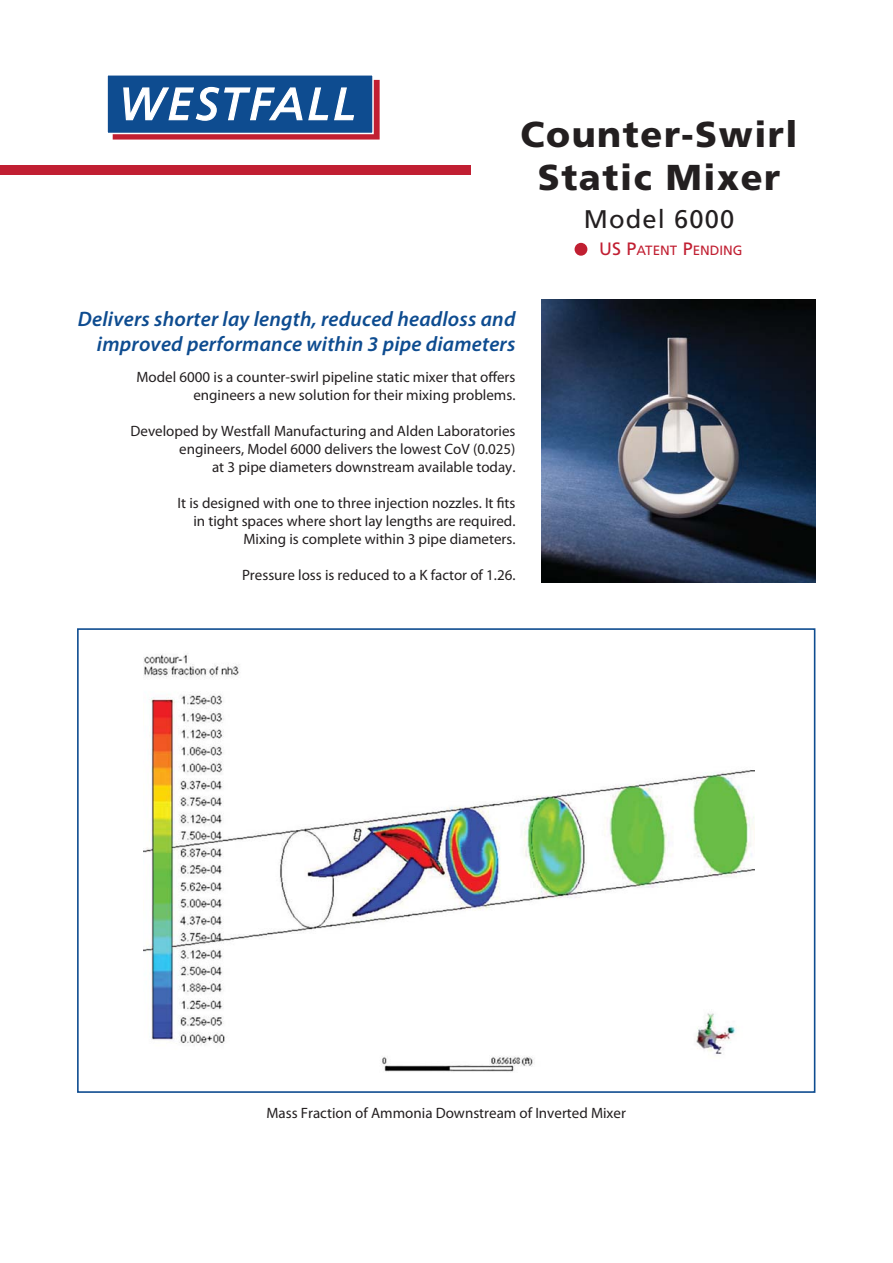
<style>
.page{position:relative;width:893px;height:1263px;background:#fff}
.page>*{position:absolute;margin:0;border:0;box-sizing:border-box;transform-origin:0 0}
.t1{font:900 36px/43.2px "Frutiger LT Std";letter-spacing:.045em;color:#231f20;text-align:center}
.t2{font:25.5px "Frutiger LT Std";letter-spacing:.045em;color:#231f20}
.t3{font:italic 600 21px/25.2px "Myriad Pro";letter-spacing:.01em;color:#0e4c90;text-align:right}
.t4{font:15px/18px "Myriad Pro";color:#231f20;text-align:right}
.t5{font:13.35px "Frutiger LT Std";color:#c11f32}
.s1{font-size:17.85px}
</style>
<div class="page">
<svg style="left:115px;top:82px;width:262px;height:55px"></svg>
<div style="left:113px;top:80px;width:266px;height:59px;border:1px solid #c11f32"></div>
<div style="left:107px;top:75px;width:266px;height:58px;background:#0e4c90"></div>
<div style="left:106px;top:74px;width:268px;height:60px;border:1px solid #fff"></div>
<svg style="left:123px;top:86px;width:231px;height:35px"></svg>
<div style="left:0;top:165px;width:470px;height:10px;background:#c11f32"></div>
<img style="left:541px;top:300px;width:274px;height:282px">
<img style="left:144px;top:653px;width:611px;height:419px">
<div style="left:77px;top:628px;width:738px;height:465px;border:2px solid #0e4c90"></div>
<div style="left:574px;top:243px;width:13px;height:13px;background:#c11f32;border-radius:50%"></div>
<h1 class="t1" style="left:520px;top:113px;width:279px">Counter-Swirl<br>Static Mixer</h1>
<h2 class="t2" style="left:584px;top:204px;width:152px">Model 6000</h2>
<h3 class="t3" style="left:78px;top:308px;width:439px">Delivers shorter lay length, reduced headloss and improved performance within 3 pipe diameters</h3>
<p class="t4" style="left:137px;top:369px;width:380px">Model 6000 is a counter-swirl pipeline static mixer that offers engineers a new solution for their mixing problems.</p>
<p class="t4" style="left:131px;top:423px;width:386px">Developed by Westfall Manufacturing and Alden Laboratories engineers, Model 6000 delivers the lowest CoV (0.025)<br>at 3 pipe diameters downstream available today.</p>
<p class="t4" style="left:178px;top:495px;width:339px">It is designed with one to three injection nozzles. It fits in tight spaces where short lay lengths are required.<br>Mixing is complete within 3 pipe diameters.</p>
<p class="t4" style="left:242px;top:567px;width:275px">Pressure loss is reduced to a K factor of 1.26.</p>
<p class="t5" style="left:599px;top:243px;width:145px"><span class="s1">US P</span>ATENT <span class="s1">P</span>ENDING</p>
<p class="t4" style="left:266px;top:1105px;width:361px">Mass Fraction of Ammonia Downstream of Inverted Mixer</p>
</div>
